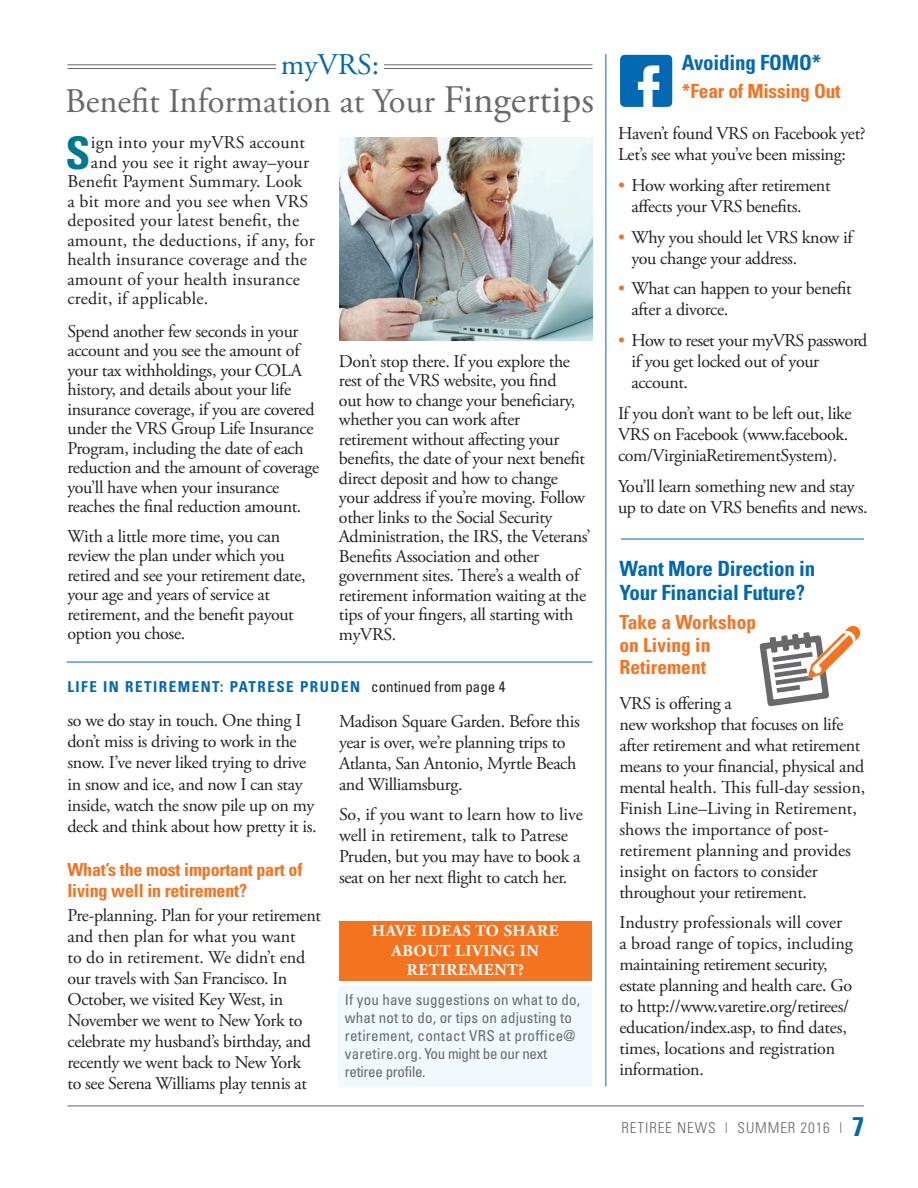
<style>
.page{position:relative;width:918px;height:1188px;background:#fff}
.page>*{position:absolute;margin:0;border:0;box-sizing:border-box;transform-origin:0 0}
.t1{font:700 condensed 45px "Univers";color:#00788d}
.t2{font:34.5px "Adobe Garamond Pro";color:#69696c}
.t3{font:30px "Adobe Garamond Pro";color:#0168b3}
.t4{font:700 condensed 21px/24px "Univers";letter-spacing:-.01em;color:#0168b3}
.t5{font:700 condensed 19.5px/22.5px "Univers";color:#f47321}
.t6{font:18px/21px "Adobe Garamond Pro";letter-spacing:-.02em;color:#231f20}
.t7{font:18px "Adobe Garamond Pro";letter-spacing:.01em;color:#231f20}
.t8{font:700 condensed 18px/21px "Univers";letter-spacing:-.01em;color:#f47321}
.t9{font:700 16.5px/19.5px "Adobe Garamond Pro";letter-spacing:.035em;color:#fff;text-align:center}
.t10{font:condensed 15px/18px "Univers";letter-spacing:.01em;color:#69696c}
.t11{font:700 condensed 15px "Univers";letter-spacing:.1em;color:#0168b3}
.t12{font:300 condensed 15px "Univers";letter-spacing:.06em;color:#69696c}
.s1{font-size:39px}
.s2{font-weight:400;color:#231f20}
.s3{color:#f47321}
.s4{font-weight:700;font-size:27px;color:#0168b3}
</style>
<div class="page">
<hr style="left:68px;top:1106px;width:796px;height:1px;background:#69696c">
<hr style="left:68px;top:64px;width:524px;height:1px;background:#69696c">
<hr style="left:68px;top:68px;width:524px;height:1px;background:#69696c">
<div style="left:338px;top:986px;width:254px;height:100px;background:#f0f9fd"></div>
<div style="left:339px;top:921px;width:253px;height:60px;background:#f47321"></div>
<img style="left:339px;top:137px;width:253px;height:203px">
<hr style="left:605px;top:54px;width:1px;height:1032px;background:#0168b3">
<hr style="left:67px;top:662px;width:525px;height:1px;background:#0168b3">
<hr style="left:621px;top:539px;width:243px;height:1px;background:#0168b3">
<svg style="left:620px;top:55px;width:52px;height:52px"></svg>
<svg style="left:760px;top:626px;width:101px;height:80px"></svg>
<div style="left:276px;top:52px;width:108px;height:32px;background:#fff"></div>
<h3 class="t3" style="left:281px;top:47px;width:100px">myVRS:</h3>
<h2 class="t2" style="left:65px;top:80px;width:530px">Benefit Information at Your <span class="s1">Fingertips</span></h2>
<h1 class="t1" style="left:66px;top:125px;width:27px">S</h1>
<p class="t7" style="left:91px;top:132px;width:216px">ign into your myVRS account</p>
<p class="t7" style="left:91px;top:151px;width:220px">and you see it right away–your</p>
<p class="t7" style="left:68px;top:171px;width:236px">Benefit Payment Summary. Look</p>
<p class="t7" style="left:68px;top:190px;width:242px">a bit more and you see when VRS</p>
<p class="t7" style="left:68px;top:210px;width:233px">deposited your latest benefit, the</p>
<p class="t7" style="left:68px;top:229px;width:249px">amount, the deductions, if any, for</p>
<p class="t7" style="left:68px;top:249px;width:241px">health insurance coverage and the</p>
<p class="t7" style="left:68px;top:268px;width:234px">amount of your health insurance</p>
<p class="t7" style="left:68px;top:287px;width:142px">credit, if applicable.</p>
<p class="t6" style="left:68px;top:322px;width:253px;line-height:19.5px">Spend another few seconds in your account and you see the amount of your tax withholdings, your COLA history, and details about your life insurance coverage, if you are covered under the VRS Group Life Insurance Program, including the date of each reduction and the amount of coverage you’ll have when your insurance reaches the final reduction amount.</p>
<p class="t6" style="left:68px;top:527px;width:240px;line-height:19.5px">With a little more time, you can review the plan under which you retired and see your retirement date, your age and years of service at retirement, and the benefit payout option you chose.</p>
<p class="t6" style="left:339px;top:352px;width:253px;line-height:19.5px">Don’t stop there. If you explore the rest of the VRS website, you find<br>out how to change your beneficiary, whether you can work after retirement without affecting your benefits, the date of your next benefit direct deposit and how to change your address if you’re moving. Follow other links to the Social Security Administration, the IRS, the Veterans’ Benefits Association and other government sites. There’s a wealth of retirement information waiting at the tips of your fingers, all starting with myVRS.</p>
<p class="t11" style="left:68px;top:678px;width:439px">LIFE IN RETIREMENT: PATRESE PRUDEN <span class="s2">continued from page 4</span></p>
<p class="t6" style="left:68px;top:711px;width:251px">so we do stay in touch. One thing I don’t miss is driving to work in the snow. I’ve never liked trying to drive in snow and ice, and now I can stay inside, watch the snow pile up on my deck and think about how pretty it is.</p>
<p class="t8" style="left:68px;top:859px;width:236px">What’s the most important part of living well in retirement?</p>
<p class="t6" style="left:68px;top:905px;width:255px">Pre-planning. Plan for your retirement and then plan for what you want<br>to do in retirement. We didn’t end our travels with San Francisco. In October, we visited Key West, in November we went to New York to celebrate my husband’s birthday, and recently we went back to New York<br>to see Serena Williams play tennis at</p>
<p class="t6" style="left:339px;top:711px;width:242px">Madison Square Garden. Before this year is over, we’re planning trips to<br>Atlanta, San Antonio, Myrtle Beach and Williamsburg.</p>
<p class="t6" style="left:339px;top:805px;width:245px">So, if you want to learn how to live well in retirement, talk to Patrese Pruden, but you may have to book a seat on her next flight to catch her.</p>
<p class="t9" style="left:372px;top:921px;width:188px">HAVE IDEAS TO SHARE<br>ABOUT LIVING IN<br>RETIREMENT?</p>
<p class="t10" style="left:345px;top:990px;width:237px">If you have suggestions on what to do, what not to do, or tips on adjusting to retirement, contact VRS at proffice@ varetire.org. You might be our next retiree profile.</p>
<p class="t4" style="left:682px;top:50px;width:141px">Avoiding FOMO*</p>
<p class="t5" style="left:682px;top:80px;width:160px">*Fear of Missing Out</p>
<p class="t6" style="left:618px;top:124px;width:249px">Haven’t found VRS on Facebook yet?<br>Let’s see what you’ve been missing:</p>
<p class="t6" style="left:632px;top:175px;width:201px;text-indent:-14px"><span class="s3">•</span> How working after retirement affects your VRS benefits.</p>
<p class="t6" style="left:632px;top:227px;width:223px;text-indent:-14px"><span class="s3">•</span> Why you should let VRS know if you change your address.</p>
<p class="t6" style="left:632px;top:279px;width:222px;text-indent:-14px"><span class="s3">•</span> What can happen to your benefit after a divorce.</p>
<p class="t6" style="left:632px;top:331px;width:237px;text-indent:-14px"><span class="s3">•</span> How to reset your myVRS password if you get locked out of your account.</p>
<p class="t6" style="left:618px;top:403px;width:235px">If you don’t want to be left out, like<br>VRS on Facebook (www.facebook. com/VirginiaRetirementSystem).</p>
<p class="t6" style="left:618px;top:476px;width:251px">You’ll learn something new and stay up to date on VRS benefits and news.</p>
<p class="t4" style="left:620px;top:556px;width:197px">Want More Direction in<br>Your Financial Future?</p>
<p class="t5" style="left:620px;top:611px;width:138px">Take a Workshop on Living in<br>Retirement</p>
<p class="t6" style="left:620px;top:693px;width:247px">VRS is offering a<br>new workshop that focuses on life after retirement and what retirement means to your financial, physical and mental health. This full-day session,<br>Finish Line–Living in Retirement, shows the importance of post&shy;retirement planning and provides insight on factors to consider throughout your retirement.</p>
<p class="t6" style="left:620px;top:913px;width:235px">Industry professionals will cover a broad range of topics, including maintaining retirement security, estate planning and health care. Go to http://www.varetire.org/retirees/ education/index.asp, to find dates, times, locations and registration information.</p>
<p class="t12" style="left:622px;top:1119px;width:244px">RETIREE NEWS | SUMMER 2016 | <span class="s4">7</span></p>
</div>
